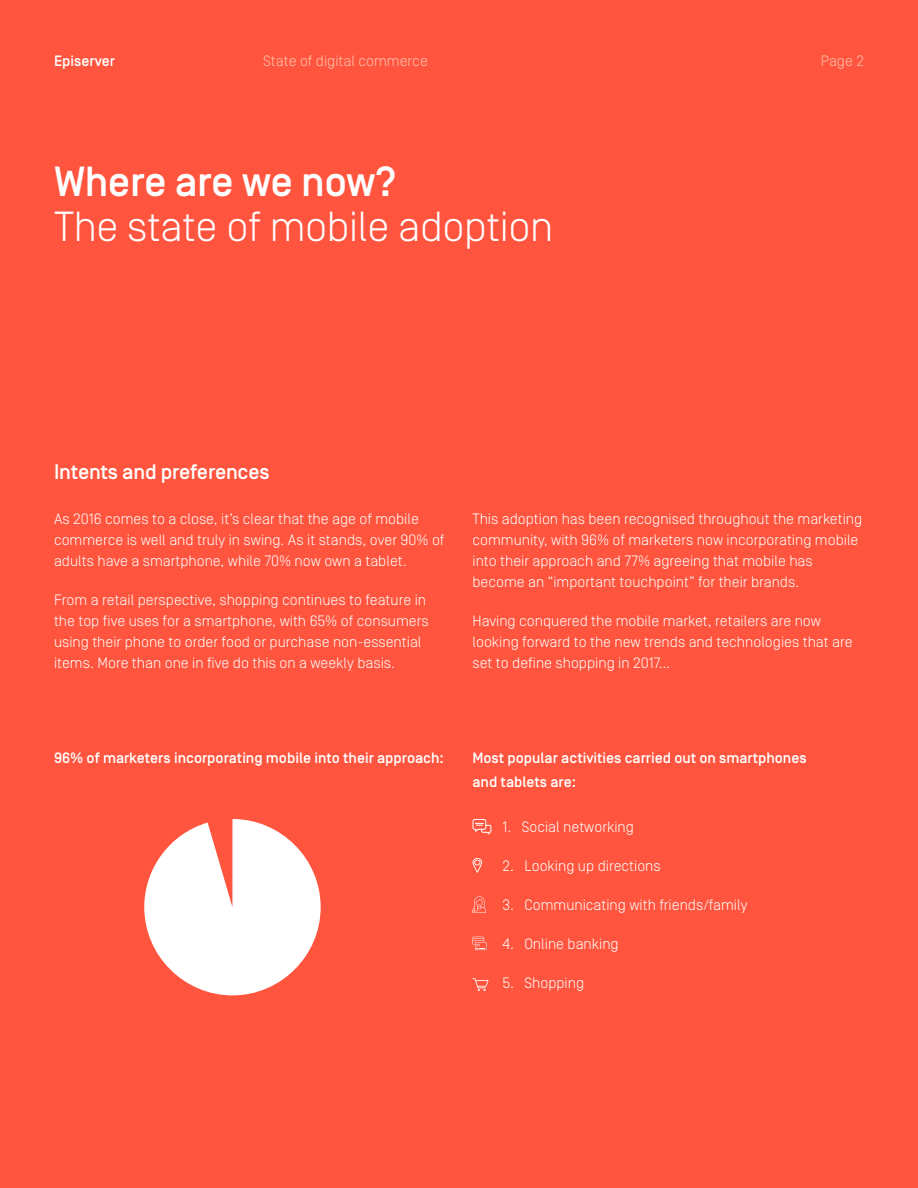
<style>
.page{position:relative;width:918px;height:1188px;background:#ff553e}
.page>*{position:absolute;margin:0;border:0;box-sizing:border-box;transform-origin:0 0}
.t1{font:300 42px "Simplon Norm";letter-spacing:-.01em;color:#fff}
.t2{font:500 42px "Simplon Norm";letter-spacing:-.01em;color:#fff}
.t3{font:500 21px "Simplon Norm";letter-spacing:-.01em;color:#fff}
.t4{font:300 15px/21px "Simplon Norm";color:#fff}
.t5{font:500 15px/24px "Simplon Norm";color:#fff}
.t6{font:300 15px "Simplon Norm";color:#ffc2af}
</style>
<div class="page">
<svg style="left:472px;top:858px;width:10px;height:15px"></svg>
<svg style="left:472px;top:819px;width:19px;height:15px"></svg>
<svg style="left:473px;top:896px;width:13px;height:17px"></svg>
<svg style="left:472px;top:937px;width:15px;height:13px"></svg>
<svg style="left:472px;top:978px;width:17px;height:13px"></svg>
<svg style="left:144px;top:819px;width:177px;height:176px"></svg>
<p class="t5" style="left:54px;top:50px;width:63px">Episerver</p>
<p class="t6" style="left:263px;top:53px;width:166px">State of digital commerce</p>
<p class="t6" style="left:821px;top:53px;width:45px">Page 2</p>
<h1 class="t2" style="left:54px;top:159px;width:344px">Where are we now?</h1>
<h1 class="t1" style="left:54px;top:204px;width:501px">The state of mobile adoption</h1>
<h2 class="t3" style="left:54px;top:460px;width:217px">Intents and preferences</h2>
<p class="t4" style="left:54px;top:508px;width:392px">As 2016 comes to a close, it’s clear that the age of mobile commerce is well and truly in swing. As it stands, over 90% of adults have a smartphone, while 70% now own a tablet.</p>
<p class="t4" style="left:54px;top:589px;width:376px">From a retail perspective, shopping continues to feature in the top five uses for a smartphone, with 65% of consumers using their phone to order food or purchase non-essential items. More than one in five do this on a weekly basis.</p>
<p class="t4" style="left:472px;top:508px;width:391px">This adoption has been recognised throughout the marketing community, with 96% of marketers now incorporating mobile into their approach and 77% agreeing that mobile has become an “important touchpoint” for their brands.</p>
<p class="t4" style="left:472px;top:610px;width:382px">Having conquered the mobile market, retailers are now looking forward to the new trends and technologies that are set to define shopping in 2017…</p>
<p class="t5" style="left:54px;top:747px;width:392px">96% of marketers incorporating mobile into their approach:</p>
<p class="t5" style="left:472px;top:747px;width:336px">Most popular activities carried out on smartphones and tablets are:</p>
<p class="t4" style="left:502px;top:817px;width:133px">1. Social networking</p>
<p class="t4" style="left:502px;top:856px;width:160px">2. Looking up directions</p>
<p class="t4" style="left:502px;top:895px;width:247px">3. Communicating with friends/family</p>
<p class="t4" style="left:502px;top:934px;width:118px">4. Online banking</p>
<p class="t4" style="left:502px;top:973px;width:83px">5. Shopping</p>
</div>
